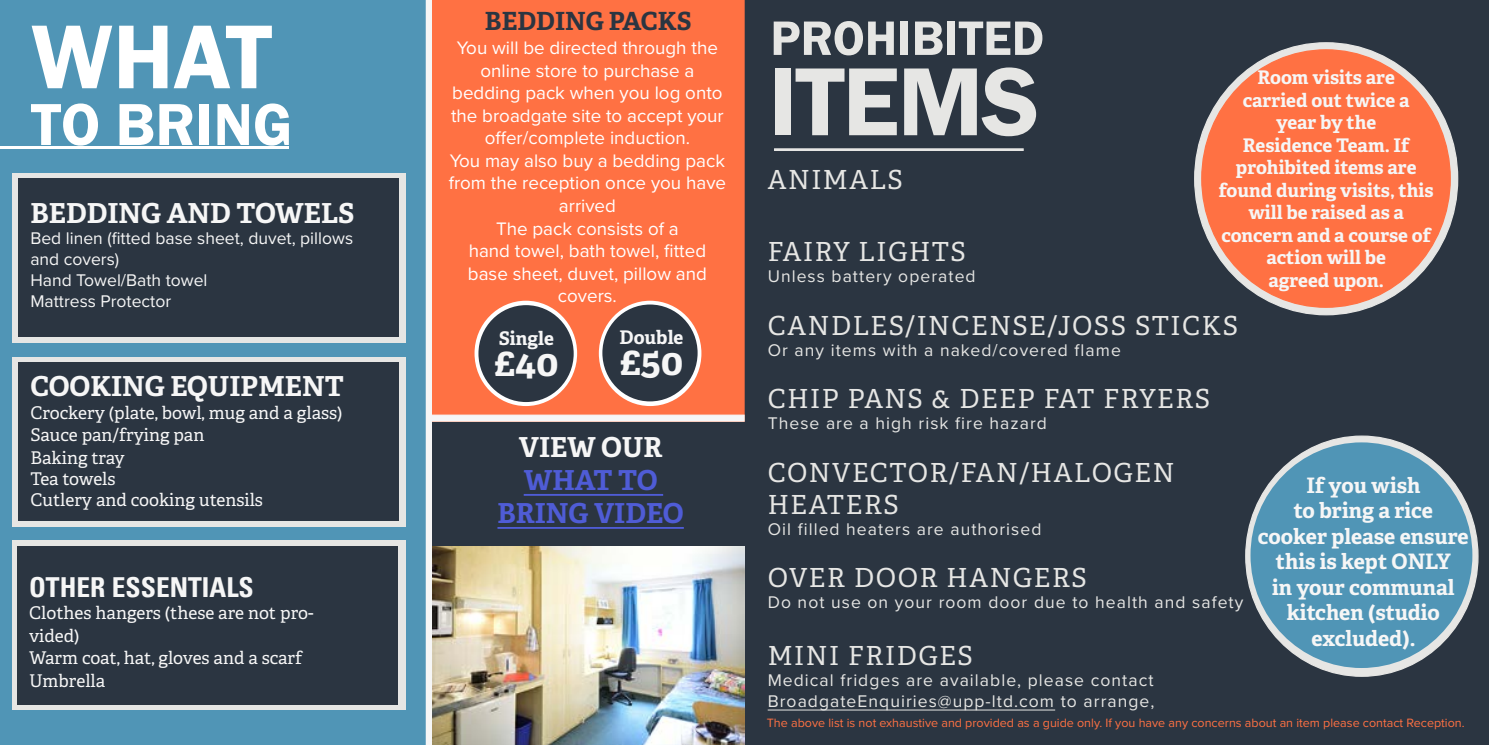
<style>
.page{position:relative;width:1489px;height:745px;background:#fff}
.page>*{position:absolute;margin:0;border:0;box-sizing:border-box;transform-origin:0 0}
.t1{font:600 100px "Franklin Gothic";letter-spacing:-.02em;color:#e6e6e4}
.t2{font:600 93.75px "Franklin Gothic";color:#fff}
.t3{font:600 61.25px "Franklin Gothic";color:#fff}
.t4{font:600 50px "Franklin Gothic";color:#e6e6e4}
.t5{font:700 37.5px "Adelle";color:#f6f6f6}
.t6{font:700 27.5px "Adelle";color:#f6f6f6}
.t7{font:700 27.5px/33px "Adelle";color:#4f5cd6;text-align:center}
.t8{font:700 condensed 27.5px "Univers";color:#f6f6f6}
.t9{font:26.25px/31.5px "Adelle";letter-spacing:.06em;color:#e6e6e4}
.t10{font:700 25px "Adelle";color:#2b3541}
.t11{font:700 21.25px/25.5px "Adelle";color:#f6f6f6;text-align:center}
.t12{font:18.75px/22.5px "Proxima Nova";color:#fff;text-align:center}
.t13{font:700 18.75px/22.5px "Adelle";color:#f6f6f6;text-align:center}
.t14{font:17.5px/21px "Proxima Nova";letter-spacing:.06em;color:#e6e6e4}
.t15{font:17.5px/21.8px "Adelle";color:#f6f6f6}
.t16{font:17.5px/21px "Proxima Nova";color:#f6f6f6}
.t17{font:12.5px "Proxima Nova";color:#ff7143}
</style>
<div class="page">
<div style="left:0;top:0;width:428px;height:744px;background:#5095b6"></div>
<hr style="left:0;top:146px;width:289px;height:2px;background:#fff">
<div style="left:744px;top:0;width:744px;height:744px;background:#2b3541"></div>
<div style="left:774px;top:148px;width:249px;height:3px;background:#e6e6e4;border:1px solid #e6e6e4"></div>
<hr style="left:767px;top:709px;width:288px;height:1px;background:#e6e6e4">
<svg style="left:1194px;top:43px;width:263px;height:271px;background:#e7d7d0"></svg>
<div style="left:1201px;top:50px;width:248px;height:257px;background:#ff7143;border-radius:50%"></div>
<div style="left:431px;top:1px;width:313px;height:742px;background:#ff7143"></div>
<div style="left:426px;top:0;width:6px;height:744px;background:#f6f6f6"></div>
<svg style="left:599px;top:300px;width:102px;height:106px"></svg>
<div style="left:431px;top:414px;width:313px;height:7px;background:#f6f6f6;border:1px solid #f6f6f6"></div>
<div style="left:12px;top:356px;width:393px;height:170px;background:#e6e6e4"></div>
<div style="left:18px;top:362px;width:381px;height:158px;background:#2b3541"></div>
<div style="left:12px;top:173px;width:393px;height:169px;background:#e6e6e4"></div>
<div style="left:18px;top:178px;width:381px;height:159px;background:#2b3541"></div>
<div style="left:12px;top:540px;width:393px;height:169px;background:#e6e6e4"></div>
<div style="left:17px;top:545px;width:381px;height:159px;background:#2b3541"></div>
<div style="left:1245px;top:436px;width:232px;height:239px;background:#e6e6e4;border-radius:50%"></div>
<div style="left:1250px;top:442px;width:222px;height:225px;background:#5095b6;border-radius:50%"></div>
<img style="left:432px;top:545px;width:312px;height:199px">
<div style="left:432px;top:421px;width:312px;height:124px;background:#2b3541"></div>
<hr style="left:523px;top:493px;width:140px;height:2px;background:#4f5cd6">
<hr style="left:497px;top:526px;width:186px;height:2px;background:#4f5cd6">
<div style="left:602px;top:304px;width:95px;height:97px;background:#2b3541;border-radius:50%"></div>
<svg style="left:474px;top:300px;width:103px;height:106px"></svg>
<div style="left:478px;top:305px;width:95px;height:97px;background:#2b3541;border-radius:50%"></div>
<h2 class="t2" style="left:31px;top:-1px;width:242px">WHAT</h2>
<h3 class="t3" style="left:31px;top:87px;width:263px">TO BRING</h3>
<h3 class="t6" style="left:30px;top:196px;width:325px">BEDDING AND TOWELS</h3>
<p class="t16" style="left:30px;top:227px;width:324px">Bed linen (fitted base sheet, duvet, pillows and covers)<br>Hand Towel/Bath towel<br>Mattress Protector</p>
<h3 class="t6" style="left:30px;top:368px;width:315px">COOKING EQUIPMENT</h3>
<p class="t15" style="left:30px;top:401px;width:313px">Crockery (plate, bowl, mug and a glass)<br>Sauce pan/frying pan<br>Baking tray<br>Tea towels<br>Cutlery and cooking utensils</p>
<h3 class="t8" style="left:29px;top:569px;width:226px">OTHER ESSENTIALS</h3>
<p class="t15" style="left:29px;top:601px;width:286px;line-height:22.5px">Clothes hangers (these are not pro&shy;vided)<br>Warm coat, hat, gloves and a scarf<br>Umbrella</p>
<h3 class="t10" style="left:485px;top:5px;width:208px">BEDDING PACKS</h3>
<p class="t12" style="left:449px;top:36px;width:279px">You will be directed through the online store to purchase a bedding pack when you log onto the broadgate site to accept your offer/complete induction.<br>You may also buy a bedding pack from the reception once you have arrived<br>The pack consists of a<br>hand towel, bath towel, fitted base sheet, duvet, pillow and covers.</p>
<p class="t13" style="left:499px;top:327px;width:57px">Single</p>
<h3 class="t5" style="left:494px;top:339px;width:66px">£40</h3>
<p class="t13" style="left:619px;top:326px;width:65px">Double</p>
<h3 class="t5" style="left:619px;top:338px;width:65px">£50</h3>
<h3 class="t6" style="left:519px;top:429px;width:145px">VIEW OUR</h3>
<h3 class="t7" style="left:497px;top:463px;width:188px">WHAT TO<br>BRING VIDEO</h3>
<h3 class="t4" style="left:770px;top:7px;width:275px">PROHIBITED</h3>
<h1 class="t1" style="left:768px;top:40px;width:272px">ITEMS</h1>
<h3 class="t9" style="left:767px;top:164px;width:137px">ANIMALS</h3>
<p class="t13" style="left:1218px;top:66px;width:216px">Room visits are<br>carried out twice a<br>year by the<br>Residence Team. If prohibited items are found during visits, this will be raised as a concern and a course of action will be<br>agreed upon.</p>
<h3 class="t9" style="left:767px;top:236px;width:199px">FAIRY LIGHTS</h3>
<p class="t14" style="left:767px;top:265px;width:209px">Unless battery operated</p>
<h3 class="t9" style="left:767px;top:310px;width:472px">CANDLES/INCENSE/JOSS STICKS</h3>
<p class="t14" style="left:767px;top:338px;width:355px">Or any items with a naked/covered flame</p>
<h3 class="t9" style="left:767px;top:383px;width:444px">CHIP PANS &amp; DEEP FAT FRYERS</h3>
<p class="t14" style="left:767px;top:412px;width:281px">These are a high risk fire hazard</p>
<h3 class="t9" style="left:767px;top:457px;width:408px">CONVECTOR/FAN/HALOGEN<br>HEATERS</h3>
<p class="t14" style="left:767px;top:517px;width:275px">Oil filled heaters are authorised</p>
<h3 class="t9" style="left:767px;top:562px;width:320px">OVER DOOR HANGERS</h3>
<p class="t14" style="left:767px;top:590px;width:477px">Do not use on your room door due to health and safety</p>
<h3 class="t9" style="left:767px;top:640px;width:207px">MINI FRIDGES</h3>
<p class="t14" style="left:767px;top:668px;width:388px">Medical fridges are available, please contact<br>BroadgateEnquiries@upp-ltd.com to arrange,</p>
<p class="t17" style="left:766px;top:712px;width:699px">The above list is not exhaustive and provided as a guide only. If you have any concerns about an item please contact Reception.</p>
<p class="t11" style="left:1257px;top:472px;width:212px">If you wish<br>to bring a rice cooker please ensure this is kept ONLY<br>in your communal kitchen (studio excluded).</p>
</div>
